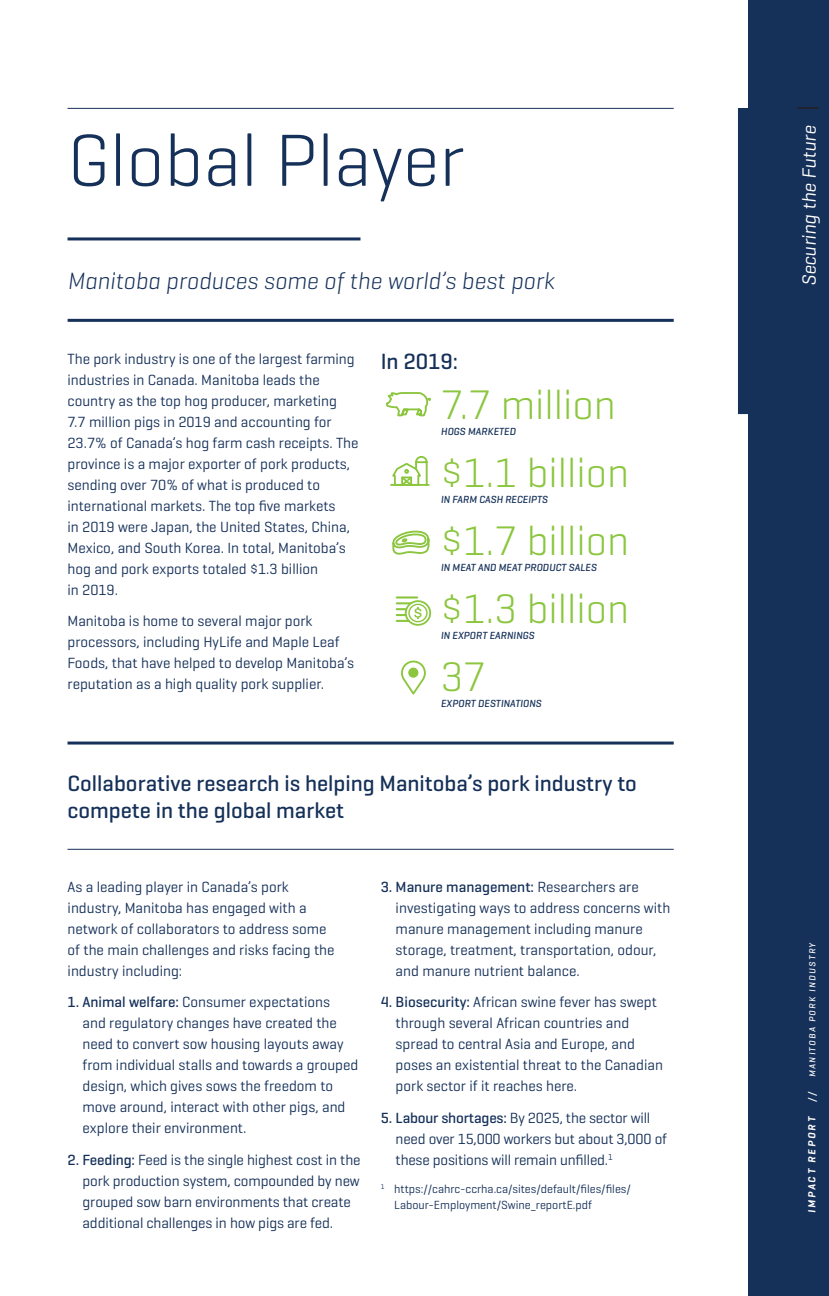
<style>
.page{position:relative;width:829px;height:1296px;background:#fff}
.page>*{position:absolute;margin:0;border:0;box-sizing:border-box;transform-origin:0 0}
.t1{font:300 75px "Geogrotesque";color:#153059}
.small_headline{font:300 42px "Geogrotesque";color:#8bc63e}
.intro_copy{font:italic 300 24px "Geogrotesque";color:#153059}
.subhead{font:500 22.5px/27px "Geogrotesque";color:#153059}
.t2{font:italic 19.5px "Geogrotesque";color:#fff}
.body{font:15px/21px "Geogrotesque";color:#153059}
.body-2{font:12px/16.5px "Geogrotesque";color:#153059}
.chart_-_left{font:italic 500 10.5px "Geogrotesque";color:#153059}
.t3{font:italic 600 10.5px "Geogrotesque";letter-spacing:.19em;color:#fff}
.t4{font:italic 500 10.5px "Geogrotesque";color:#fff}
.t5{font:italic 500 9px "Geogrotesque";letter-spacing:.17em;color:#fff}
.s1{font-weight:500}
</style>
<div class="page">
<hr style="left:68px;top:108px;width:606px;height:1px;background:#153059">
<hr style="left:68px;top:237px;width:292px;height:3px;background:#153059">
<hr style="left:68px;top:319px;width:606px;height:3px;background:#153059">
<hr style="left:68px;top:742px;width:606px;height:3px;background:#153059">
<hr style="left:68px;top:849px;width:606px;height:1px;background:#153059">
<hr style="left:396px;top:596px;width:22px;height:3px;background:#8bc63e">
<svg style="left:396px;top:600px;width:35px;height:26px"></svg>
<svg style="left:401px;top:660px;width:25px;height:35px"></svg>
<div style="left:408px;top:668px;width:10px;height:10px;background:#8bc63e;border-radius:50%"></div>
<svg style="left:386px;top:392px;width:45px;height:25px"></svg>
<svg style="left:390px;top:456px;width:40px;height:30px"></svg>
<svg style="left:392px;top:530px;width:38px;height:25px"></svg>
<svg style="left:738px;top:0;width:91px;height:1296px;background:#284166"></svg>
<hr style="left:798px;top:107px;width:21px;height:2px;background:#231f20">
<h1 class="t1" style="left:68px;top:114px;width:399px">Global Player</h1>
<p class="intro_copy" style="left:68px;top:266px;width:488px">Manitoba produces some of the world’s best pork</p>
<p class="body" style="left:68px;top:347px;width:293px">The pork industry is one of the largest farming industries in Canada. Manitoba leads the country as the top hog producer, marketing 7.7 million pigs in 2019 and accounting for 23.7% of Canada’s hog farm cash receipts. The province is a major exporter of pork products, sending over 70% of what is produced to international markets. The top five markets<br>in 2019 were Japan, the United States, China, Mexico, and South Korea. In total, Manitoba’s hog and pork exports totaled $1.3 billion<br>in 2019.</p>
<p class="body" style="left:68px;top:610px;width:288px">Manitoba is home to several major pork processors, including HyLife and Maple Leaf Foods, that have helped to develop Manitoba’s reputation as a high quality pork supplier.</p>
<p class="subhead" style="left:381px;top:347px;width:79px">In 2019:</p>
<p class="small_headline" style="left:441px;top:379px;width:176px">7.7 million</p>
<p class="chart_-_left" style="left:441px;top:425px;width:76px">HOGS MARKETED</p>
<p class="small_headline" style="left:441px;top:447px;width:190px">$1.1 billion</p>
<p class="chart_-_left" style="left:441px;top:493px;width:108px">IN FARM CASH RECEIPTS</p>
<p class="small_headline" style="left:441px;top:515px;width:190px">$1.7 billion</p>
<p class="chart_-_left" style="left:441px;top:561px;width:157px">IN MEAT AND MEAT PRODUCT SALES</p>
<p class="small_headline" style="left:441px;top:583px;width:190px">$1.3 billion</p>
<p class="chart_-_left" style="left:441px;top:629px;width:95px">IN EXPORT EARNINGS</p>
<p class="small_headline" style="left:441px;top:651px;width:47px">37</p>
<p class="chart_-_left" style="left:441px;top:697px;width:102px">EXPORT DESTINATIONS</p>
<p class="subhead" style="left:68px;top:769px;width:571px">Collaborative research is helping Manitoba’s pork industry to compete in the global market</p>
<p class="body" style="left:68px;top:876px;width:268px">As a leading player in Canada’s pork industry, Manitoba has engaged with a network of collaborators to address some of the main challenges and risks facing the industry including:</p>
<p class="body" style="left:83px;top:991px;width:277px;text-indent:-15px"><span class="s1">1. Animal welfare:</span> Consumer expectations<br>and regulatory changes have created the need to convert sow housing layouts away from individual stalls and towards a grouped design, which gives sows the freedom to move around, interact with other pigs, and explore their environment.</p>
<p class="body" style="left:83px;top:1149px;width:279px;text-indent:-15px"><span class="s1">2. Feeding:</span> Feed is the single highest cost in the pork production system, compounded by new grouped sow barn environments that create additional challenges in how pigs are fed.</p>
<p class="body" style="left:396px;top:876px;width:276px;text-indent:-15px"><span class="s1">3. Manure management:</span> Researchers are investigating ways to address concerns with manure management including manure storage, treatment, transportation, odour, and manure nutrient balance.</p>
<p class="body" style="left:396px;top:991px;width:269px;text-indent:-15px"><span class="s1">4. Biosecurity:</span> African swine fever has swept through several African countries and spread to central Asia and Europe, and poses an existential threat to the Canadian pork sector if it reaches here.</p>
<p class="body" style="left:396px;top:1107px;width:273px;text-indent:-15px"><span class="s1">5. Labour shortages:</span> By 2025, the sector will need over 15,000 workers but about 3,000 of these positions will remain unfilled.<sup>1</sup></p>
<p class="body-2" style="left:394px;top:1180px;width:238px;text-indent:-13px"><sup>1</sup> https://cahrc-ccrha.ca/sites/default/files/files/<br>Labour-Employment/Swine_reportE.pdf</p>
<p class="t2" style="left:797px;top:286px;width:162px;rotate:-90deg">Securing the Future</p>
<p class="t5" style="left:807px;top:1077px;width:136px;rotate:-90deg">MANITOBA PORK INDUSTRY</p>
<p class="t4" style="left:805px;top:1102px;width:12px;rotate:-90deg">//</p>
<p class="t3" style="left:805px;top:1213px;width:98px;rotate:-90deg">IMPACT REPORT</p>
</div>
